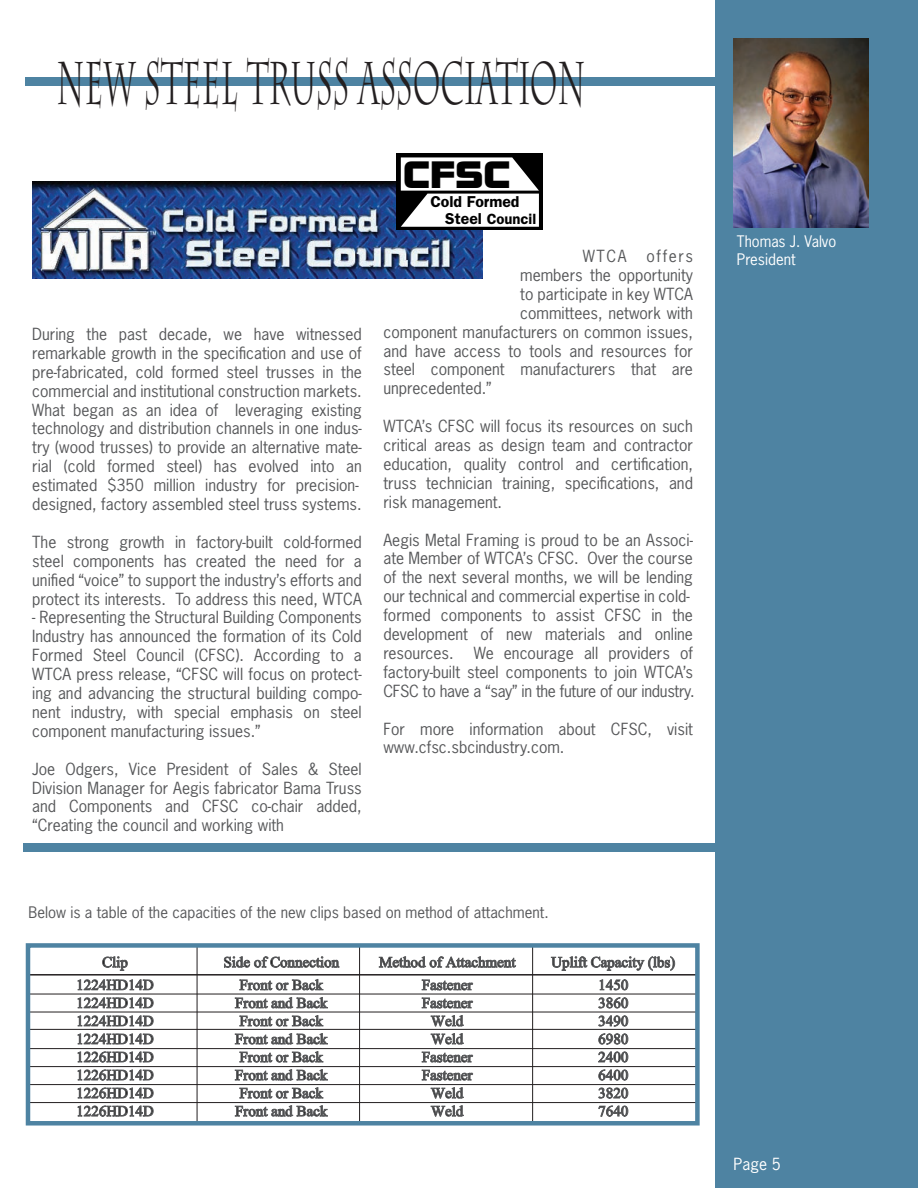
<style>
.page{position:relative;width:918px;height:1188px;background:#fff}
.page>*{position:absolute;margin:0;border:0;box-sizing:border-box;transform-origin:0 0}
.t1{font:60px "Charlemagne Std";color:#231f20;scale:.5 1}
.t2{font:35.7px "Bolt Bold IT Cby BT Regular+KDNQLH";color:#000}
.t3{font:15.9px "Frankfurt Gothic Bold+FOZEPD";color:#000}
.t4{font:15.75px/18.9px "News Gothic Std";color:#57585a;text-align:justify}
.t5{font:15.75px "News Gothic Std";color:#fff}
.t6{font:15px "Times New Roman";letter-spacing:.005em;color:#050504}
.t7{font:15px "News Gothic Std";color:#57585a}
.t8{font:15px/18px "News Gothic Std";color:#fff}
.t9{font:14.85px "Frankfurt Gothic Bold+FOZEPD";color:#000}
.s1{font-size:15.9px}
</style>
<div class="page">
<div style="left:23px;top:843px;width:705px;height:9px;background:#4e83a2"></div>
<div style="left:25px;top:77px;width:713px;height:9px;background:#4e83a2"></div>
<div style="left:715px;top:0;width:203px;height:1188px;background:#4e83a2"></div>
<img style="left:33px;top:182px;width:450px;height:97px">
<img style="left:733px;top:38px;width:135px;height:189px">
<hr style="left:28px;top:974px;width:670px;height:2px;background:#231f20">
<hr style="left:28px;top:994px;width:670px;height:1px;background:#231f20">
<hr style="left:28px;top:1012px;width:670px;height:1px;background:#231f20">
<hr style="left:28px;top:1029px;width:670px;height:1px;background:#231f20">
<hr style="left:28px;top:1048px;width:670px;height:1px;background:#231f20">
<hr style="left:28px;top:1066px;width:670px;height:1px;background:#231f20">
<hr style="left:28px;top:1084px;width:670px;height:1px;background:#231f20">
<hr style="left:28px;top:1102px;width:670px;height:1px;background:#231f20">
<hr style="left:197px;top:945px;width:1px;height:177px;background:#231f20">
<hr style="left:359px;top:945px;width:1px;height:177px;background:#231f20">
<hr style="left:532px;top:945px;width:1px;height:177px;background:#231f20">
<div style="left:26px;top:943px;width:674px;height:183px;border:4px solid #4e83a2"></div>
<div style="left:397px;top:153px;width:146px;height:77px;background:#000"></div>
<svg style="left:401px;top:157px;width:138px;height:70px;background:#dadada"></svg>
<h1 class="t1" style="left:57px;top:48px;width:1059px">NEW STEEL TRUSS ASSOCIATION</h1>
<h2 class="t2" style="left:403px;top:155px;width:109px">CFSC</h2>
<p class="t4" style="left:32px;top:325px;width:331px;text-align:left">During the past decade, we have witnessed remarkable growth in the specification and use of pre-fabricated, cold formed steel trusses in the commercial and institutional construction markets.<br>What began as an idea of leveraging existing technology and distribution channels in one indus&shy;try (wood trusses) to provide an alternative mate&shy;rial (cold formed steel) has evolved into an estimated $350 million industry for precision&shy;designed, factory assembled steel truss systems.</p>
<p class="t4" style="left:32px;top:533px;width:331px">The strong growth in factory-built cold-formed steel components has created the need for a unified “voice” to support the industry’s efforts and protect its interests. To address this need, WTCA</p>
<p class="t4" style="left:32px;top:609px;width:331px">- Representing the Structural Building Components Industry has announced the formation of its Cold Formed Steel Council (CFSC). According to a WTCA press release, “CFSC will focus on protect&shy;ing and advancing the structural building compo&shy;nent industry, with special emphasis on steel component manufacturing issues.”</p>
<p class="t4" style="left:32px;top:760px;width:331px">Joe Odgers, Vice President of Sales &amp; Steel Division Manager for Aegis fabricator Bama Truss and Components and CFSC co-chair added, “Creating the council and working with</p>
<p class="t3" style="left:430px;top:197px;width:91px">Cold Formed</p>
<p class="t9" style="left:445px;top:213px;width:93px"><span class="s1">Steel</span> Council</p>
<p class="t4" style="left:583px;top:247px;width:112px">WTCA offers</p>
<p class="t4" style="left:520px;top:266px;width:174px">members the opportunity</p>
<p class="t4" style="left:520px;top:285px;width:174px">to participate in key WTCA</p>
<p class="t4" style="left:520px;top:304px;width:174px">committees, network with</p>
<p class="t4" style="left:383px;top:323px;width:311px">component manufacturers on common issues,</p>
<p class="t4" style="left:383px;top:342px;width:311px">and have access to tools and resources for</p>
<p class="t4" style="left:383px;top:361px;width:311px">steel component manufacturers that are</p>
<p class="t4" style="left:383px;top:379px;width:110px">unprecedented.”</p>
<p class="t4" style="left:383px;top:417px;width:311px">WTCA’s CFSC will focus its resources on such critical areas as design team and contractor education, quality control and certification, truss technician training, specifications, and risk management.</p>
<p class="t4" style="left:383px;top:531px;width:311px;text-align:left">Aegis Metal Framing is proud to be an Associ&shy;ate Member of WTCA’s CFSC. Over the course of the next several months, we will be lending our technical and commercial expertise in cold&shy;formed components to assist CFSC in the development of new materials and online resources.</p>
<p class="t4" style="left:383px;top:644px;width:313px;text-indent:90px">We encourage all providers of factory-built steel components to join WTCA’s CFSC to have a “say” in the future of our industry.</p>
<p class="t4" style="left:383px;top:720px;width:311px">For more information about CFSC, visit www.cfsc.sbcindustry.com.</p>
<p class="t7" style="left:29px;top:904px;width:522px">Below is a table of the capacities of the new clips based on method of attachment.</p>
<p class="t6" style="left:102px;top:953px;width:27px">Clip</p>
<p class="t6" style="left:223px;top:953px;width:117px">Side of Connection</p>
<p class="t6" style="left:379px;top:953px;width:138px">Method of Attachment</p>
<p class="t6" style="left:551px;top:953px;width:125px">Uplift Capacity (lbs)</p>
<p class="t6" style="left:76px;top:976px;width:79px">1224HD14D</p>
<p class="t6" style="left:240px;top:976px;width:85px">Front or Back</p>
<p class="t6" style="left:422px;top:976px;width:52px">Fastener</p>
<p class="t6" style="left:598px;top:976px;width:32px">1450</p>
<p class="t6" style="left:76px;top:994px;width:79px">1224HD14D</p>
<p class="t6" style="left:235px;top:994px;width:94px">Front and Back</p>
<p class="t6" style="left:422px;top:994px;width:52px">Fastener</p>
<p class="t6" style="left:598px;top:994px;width:32px">3860</p>
<p class="t6" style="left:76px;top:1012px;width:79px">1224HD14D</p>
<p class="t6" style="left:240px;top:1012px;width:85px">Front or Back</p>
<p class="t6" style="left:431px;top:1012px;width:34px">Weld</p>
<p class="t6" style="left:598px;top:1012px;width:32px">3490</p>
<p class="t6" style="left:76px;top:1030px;width:79px">1224HD14D</p>
<p class="t6" style="left:235px;top:1030px;width:94px">Front and Back</p>
<p class="t6" style="left:431px;top:1030px;width:34px">Weld</p>
<p class="t6" style="left:598px;top:1030px;width:32px">6980</p>
<p class="t6" style="left:76px;top:1048px;width:79px">1226HD14D</p>
<p class="t6" style="left:240px;top:1048px;width:85px">Front or Back</p>
<p class="t6" style="left:422px;top:1048px;width:52px">Fastener</p>
<p class="t6" style="left:598px;top:1048px;width:32px">2400</p>
<p class="t6" style="left:76px;top:1066px;width:79px">1226HD14D</p>
<p class="t6" style="left:235px;top:1066px;width:94px">Front and Back</p>
<p class="t6" style="left:422px;top:1066px;width:52px">Fastener</p>
<p class="t6" style="left:598px;top:1066px;width:32px">6400</p>
<p class="t6" style="left:76px;top:1084px;width:79px">1226HD14D</p>
<p class="t6" style="left:240px;top:1084px;width:85px">Front or Back</p>
<p class="t6" style="left:431px;top:1084px;width:34px">Weld</p>
<p class="t6" style="left:598px;top:1084px;width:32px">3820</p>
<p class="t6" style="left:76px;top:1102px;width:79px">1226HD14D</p>
<p class="t6" style="left:235px;top:1102px;width:94px">Front and Back</p>
<p class="t6" style="left:431px;top:1102px;width:34px">Weld</p>
<p class="t6" style="left:598px;top:1102px;width:32px">7640</p>
<p class="t8" style="left:737px;top:233px;width:101px">Thomas J. Valvo<br>President</p>
<p class="t5" style="left:734px;top:1155px;width:49px">Page 5</p>
</div>
